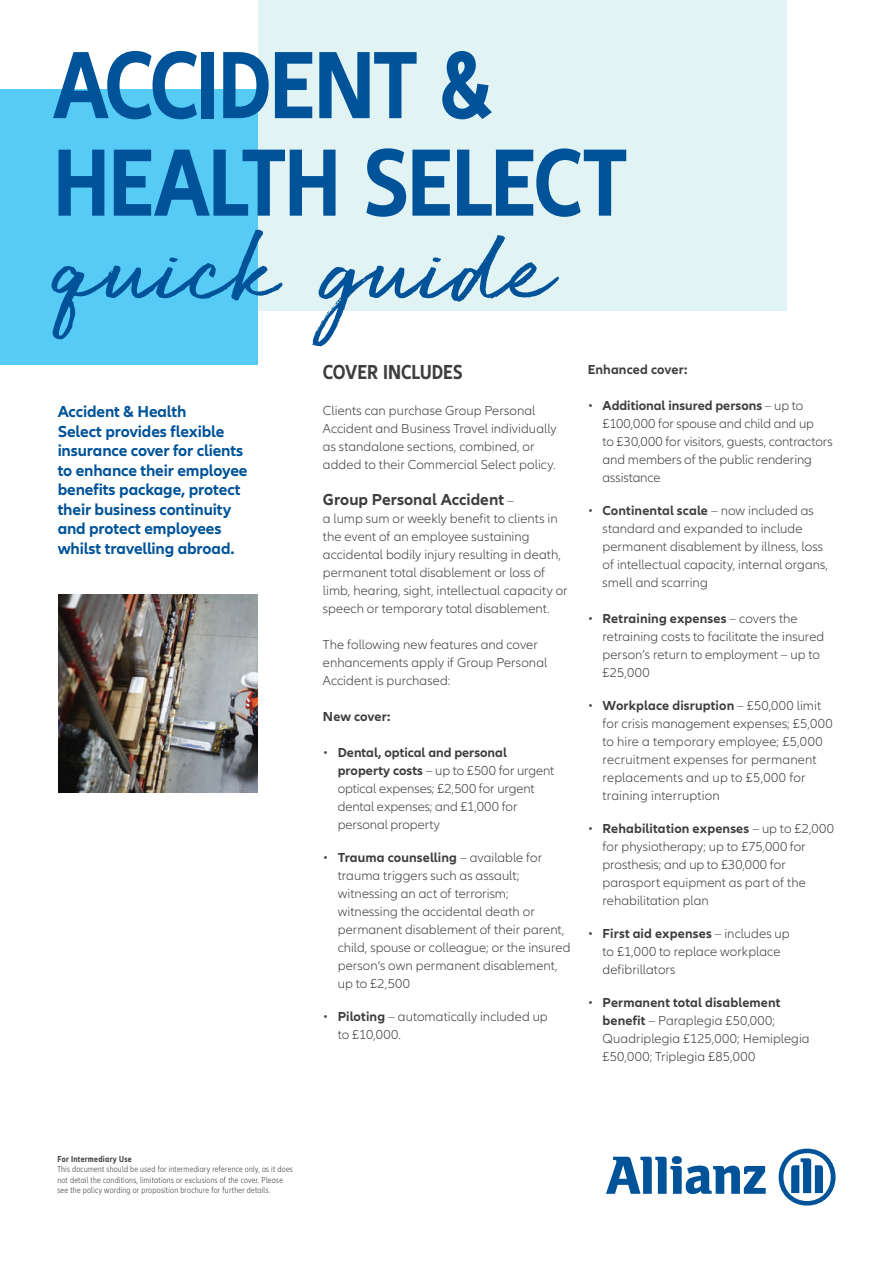
<style>
.page{position:relative;width:893px;height:1263px;background:#fff}
.page>*{position:absolute;margin:0;border:0;box-sizing:border-box;transform-origin:0 0}
.t1{font:123px "Golden Plains";letter-spacing:.01em;color:#015399}
.t2{font:700 condensed 99px/97.5px "Allianz Neo";letter-spacing:-.025em;color:#015399}
.t3{font:700 condensed 21px "Allianz Neo";color:#3e3e3f}
.t4{font:700 16.5px/19.5px "Allianz Neo";letter-spacing:-.01em;color:#015399}
.t5{font:700 16.5px "Allianz Neo";color:#3e3e3f}
.t6{font:300 13.5px/18px "Allianz Neo";color:#3e3e3f}
.t7{font:700 13.5px "Allianz Neo";letter-spacing:.01em;color:#3e3e3f}
.t8{font:300 condensed 9px/10.5px "Allianz Neo";letter-spacing:.03em;color:#3e3e3f}
.t9{font:700 condensed 9px "Allianz Neo";letter-spacing:.03em;color:#3e3e3f}
.s1{font-weight:300;font-size:13.5px}
.s2{font-weight:700}
</style>
<div class="page">
<svg style="left:606px;top:1156px;width:160px;height:38px"></svg>
<svg style="left:779px;top:1148px;width:57px;height:57px"></svg>
<div style="left:258px;top:0;width:528px;height:311px;background:#e2f3f4"></div>
<div style="left:0;top:89px;width:258px;height:276px;background:#56cbf5"></div>
<img style="left:59px;top:595px;width:199px;height:198px">
<h2 class="t2" style="left:53px;top:39px;width:577px">ACCIDENT &amp;<br>HEALTH SELECT</h2>
<h1 class="t1" style="left:53px;top:183px;width:501px">quick guide</h1>
<p class="t4" style="left:58px;top:403px;width:191px">Accident &amp; Health<br>Select provides flexible insurance cover for clients to enhance their employee benefits package, protect their business continuity and protect employees whilst travelling abroad.</p>
<h3 class="t3" style="left:323px;top:360px;width:141px">COVER INCLUDES</h3>
<p class="t6" style="left:323px;top:402px;width:235px">Clients can purchase Group Personal Accident and Business Travel individually as standalone sections, combined, or added to their Commercial Select policy.</p>
<p class="t5" style="left:323px;top:490px;width:192px">Group Personal Accident <span class="s1">–</span></p>
<p class="t6" style="left:323px;top:510px;width:246px">a lump sum or weekly benefit to clients in the event of an employee sustaining accidental bodily injury resulting in death, permanent total disablement or loss of limb, hearing, sight, intellectual capacity or speech or temporary total disablement.</p>
<p class="t6" style="left:323px;top:636px;width:226px">The following new features and cover enhancements apply if Group Personal<br>Accident is purchased:</p>
<p class="t7" style="left:323px;top:709px;width:69px">New cover:</p>
<p class="t6" style="left:338px;top:744px;width:218px;text-indent:-15px">• <span class="s2">Dental, optical and personal property costs</span> – up to £500 for urgent optical expenses; £2,500 for urgent dental expenses; and £1,000 for personal property</p>
<p class="t6" style="left:338px;top:849px;width:234px;text-indent:-15px">• <span class="s2">Trauma counselling</span> – available for trauma triggers such as assault; witnessing an act of terrorism; witnessing the accidental death or permanent disablement of their parent, child, spouse or colleague; or the insured person‘s own permanent disablement, up to £2,500</p>
<p class="t6" style="left:338px;top:1008px;width:211px;text-indent:-15px">• <span class="s2">Piloting</span> – automatically included up to £10,000.</p>
<p class="t7" style="left:588px;top:362px;width:101px">Enhanced cover:</p>
<p class="t6" style="left:603px;top:397px;width:232px;text-indent:-15px">• <span class="s2">Additional insured persons</span> – up to £100,000 for spouse and child and up<br>to £30,000 for visitors, guests, contractors and members of the public rendering assistance</p>
<p class="t6" style="left:603px;top:502px;width:227px;text-indent:-15px">• <span class="s2">Continental scale</span> – now included as standard and expanded to include permanent disablement by illness, loss of intellectual capacity, internal organs, smell and scarring</p>
<p class="t6" style="left:603px;top:610px;width:223px;text-indent:-15px">• <span class="s2">Retraining expenses</span> – covers the retraining costs to facilitate the insured person’s return to employment – up to £25,000</p>
<p class="t6" style="left:603px;top:697px;width:231px;text-indent:-15px">• <span class="s2">Workplace disruption</span> – £50,000 limit for crisis management expenses; £5,000 to hire a temporary employee; £5,000 recruitment expenses for permanent replacements and up to £5,000 for training interruption</p>
<p class="t6" style="left:603px;top:820px;width:233px;text-indent:-15px">• <span class="s2">Rehabilitation expenses</span> – up to £2,000 for physiotherapy; up to £75,000 for prosthesis; and up to £30,000 for parasport equipment as part of the rehabilitation plan</p>
<p class="t6" style="left:603px;top:925px;width:188px;text-indent:-15px">• <span class="s2">First aid expenses</span> – includes up to £1,000 to replace workplace defibrillators</p>
<p class="t6" style="left:603px;top:994px;width:209px;text-indent:-15px">• <span class="s2">Permanent total disablement benefit</span> – Paraplegia £50,000;<br>Quadriplegia £125,000; Hemiplegia £50,000; Triplegia £85,000</p>
<p class="t9" style="left:57px;top:1153px;width:76px">For Intermediary Use</p>
<p class="t8" style="left:57px;top:1164px;width:237px">This document should be used for intermediary reference only, as it does not detail the conditions, limitations or exclusions of the cover. Please see the policy wording or proposition brochure for further details.</p>
</div>
